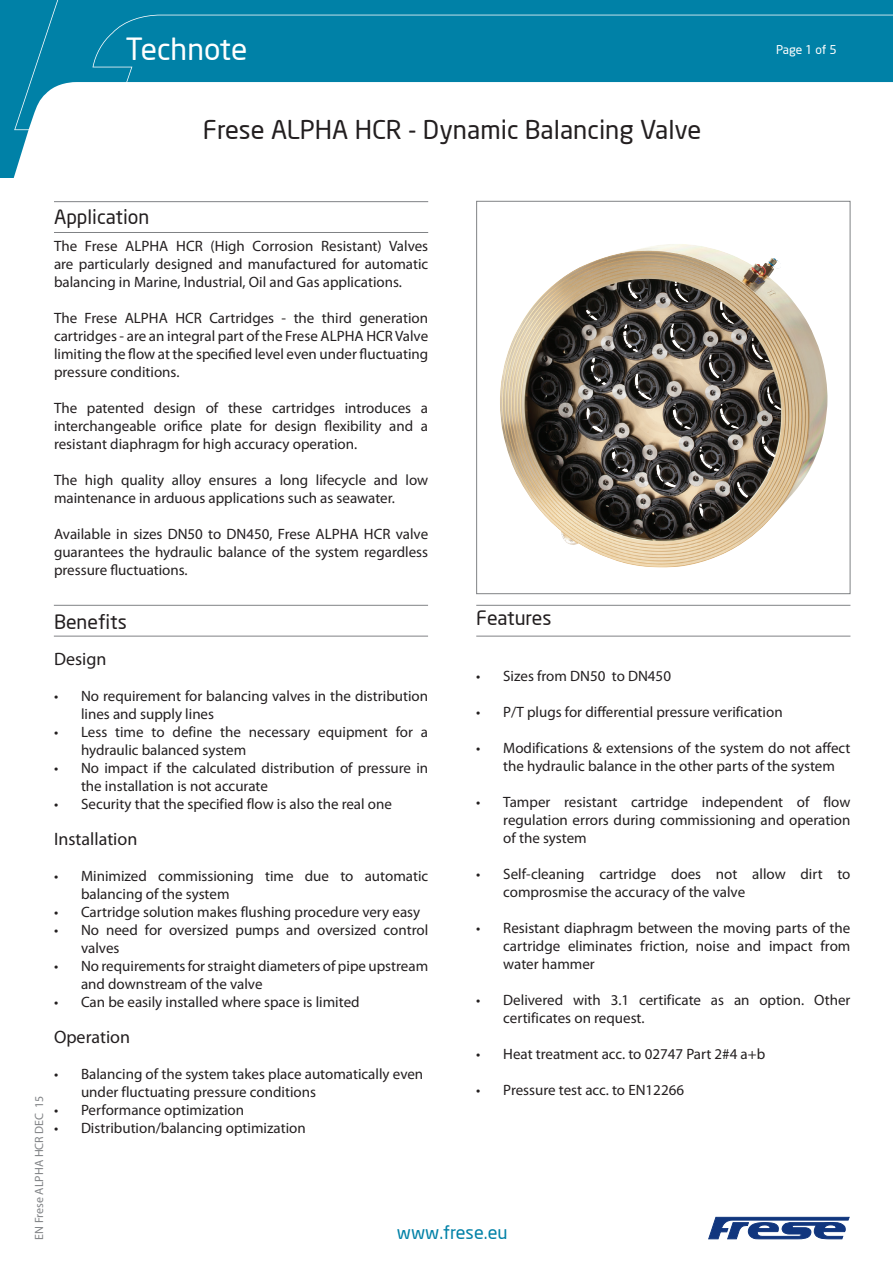
<style>
.page{position:relative;width:893px;height:1263px;background:#fff}
.page>*{position:absolute;margin:0;border:0;box-sizing:border-box;transform-origin:0 0}
.t1{font:30px "Neo Sans";color:#fff}
.t2{font:25.5px "Neo Sans";color:#231f20}
.Tekniske_data_-_Mell{font:19.5px "Neo Sans";color:#231f20}
.Tekniske_data_-_Mell-2{font:18px "Myriad Pro";color:#231f20}
.t3{font:18px "Neo Sans";color:#0081a7}
.Tekniske_data_-_Brød{font:15px/18px "Myriad Pro";color:#231f20}
.t4{font:12px "Myriad Pro";color:#808285}
.Titler_-_index_uk{font:12px "Neo Sans";letter-spacing:-.01em;color:#fff}
</style>
<div class="page">
<svg style="left:0;top:0;width:29px;height:177px;background:#1d8fb1"></svg>
<svg style="left:14px;top:0;width:879px;height:130px;fill:#0081a7"></svg>
<svg style="left:708px;top:1217px;width:141px;height:22px"></svg>
<hr style="left:54px;top:636px;width:374px;height:1px;background:#808285">
<hr style="left:54px;top:605px;width:374px;height:1px;background:#808285">
<hr style="left:476px;top:636px;width:374px;height:1px;background:#808285">
<hr style="left:476px;top:605px;width:374px;height:1px;background:#808285">
<hr style="left:54px;top:232px;width:374px;height:1px;background:#808285">
<hr style="left:54px;top:201px;width:374px;height:1px;background:#808285">
<img style="left:500px;top:244px;width:328px;height:324px">
<div style="left:476px;top:201px;width:374px;height:393px;border:1px solid #808285"></div>
<h1 class="t1" style="left:125px;top:31px;width:123px">Technote</h1>
<h2 class="t2" style="left:203px;top:114px;width:500px">Frese ALPHA HCR - Dynamic Balancing Valve</h2>
<p class="Titler_-_index_uk" style="left:776px;top:42px;width:62px">Page 1 of 5</p>
<p class="t4" style="left:32px;top:1239px;width:146px;rotate:-90deg">EN Frese ALPHA HCR DEC 15</p>
<p class="Tekniske_data_-_Mell" style="left:54px;top:204px;width:97px">Application</p>
<p class="Tekniske_data_-_Brød" style="left:54px;top:236px;width:376px;text-align:justify">The Frese ALPHA HCR (High Corrosion Resistant) Valves are particularly designed and manufactured for automatic balancing in Marine, Industrial, Oil and Gas applications.</p>
<p class="Tekniske_data_-_Brød" style="left:54px;top:308px;width:376px;text-align:justify">The Frese ALPHA HCR Cartridges - the third generation cartridges - are an integral part of the Frese ALPHA HCR Valve limiting the flow at the specified level even under fluctuating pressure conditions.</p>
<p class="Tekniske_data_-_Brød" style="left:54px;top:398px;width:376px;text-align:justify">The patented design of these cartridges introduces a interchangeable orifice plate for design flexibility and a resistant diaphragm for high accuracy operation.</p>
<p class="Tekniske_data_-_Brød" style="left:54px;top:470px;width:376px">The high quality alloy ensures a long lifecycle and low maintenance in arduous applications such as seawater.</p>
<p class="Tekniske_data_-_Brød" style="left:54px;top:524px;width:376px;text-align:justify">Available in sizes DN50 to DN450, Frese ALPHA HCR valve guarantees the hydraulic balance of the system regardless pressure fluctuations.</p>
<p class="Tekniske_data_-_Mell" style="left:54px;top:609px;width:74px">Benefits</p>
<p class="Tekniske_data_-_Mell-2" style="left:54px;top:647px;width:54px">Design</p>
<p class="Tekniske_data_-_Brød" style="left:81px;top:686px;width:349px;text-indent:-27px">• No requirement for balancing valves in the distribution lines and supply lines</p>
<p class="Tekniske_data_-_Brød" style="left:81px;top:722px;width:349px;text-indent:-27px">• Less time to define the necessary equipment for a hydraulic balanced system</p>
<p class="Tekniske_data_-_Brød" style="left:81px;top:758px;width:349px;text-indent:-27px">• No impact if the calculated distribution of pressure in the installation is not accurate</p>
<p class="Tekniske_data_-_Brød" style="left:54px;top:794px;width:339px">• Security that the specified flow is also the real one</p>
<p class="Tekniske_data_-_Mell-2" style="left:54px;top:827px;width:85px">Installation</p>
<p class="Tekniske_data_-_Brød" style="left:81px;top:866px;width:349px;text-indent:-27px">• Minimized commissioning time due to automatic balancing of the system</p>
<p class="Tekniske_data_-_Brød" style="left:54px;top:902px;width:368px">• Cartridge solution makes flushing procedure very easy</p>
<p class="Tekniske_data_-_Brød" style="left:81px;top:920px;width:349px;text-indent:-27px">• No need for oversized pumps and oversized control valves</p>
<p class="Tekniske_data_-_Brød" style="left:81px;top:956px;width:349px;text-indent:-27px">• No requirements for straight diameters of pipe upstream and downstream of the valve</p>
<p class="Tekniske_data_-_Brød" style="left:54px;top:992px;width:307px">• Can be easily installed where space is limited</p>
<p class="Tekniske_data_-_Mell-2" style="left:54px;top:1025px;width:78px">Operation</p>
<p class="Tekniske_data_-_Brød" style="left:81px;top:1064px;width:344px;text-indent:-27px">• Balancing of the system takes place automatically even under fluctuating pressure conditions</p>
<p class="Tekniske_data_-_Brød" style="left:54px;top:1100px;width:192px">• Performance optimization</p>
<p class="Tekniske_data_-_Brød" style="left:54px;top:1118px;width:253px">• Distribution/balancing optimization</p>
<p class="Tekniske_data_-_Mell" style="left:476px;top:606px;width:77px">Features</p>
<p class="Tekniske_data_-_Brød" style="left:476px;top:667px;width:196px">• Sizes from DN50 to DN450</p>
<p class="Tekniske_data_-_Brød" style="left:476px;top:703px;width:308px">• P/T plugs for differential pressure verification</p>
<p class="Tekniske_data_-_Brød" style="left:503px;top:739px;width:349px;text-indent:-27px">• Modifications &amp; extensions of the system do not affect the hydraulic balance in the other parts of the system</p>
<p class="Tekniske_data_-_Brød" style="left:503px;top:793px;width:349px;text-align:justify;text-indent:-27px">• Tamper resistant cartridge independent of flow regulation errors during commissioning and operation of the system</p>
<p class="Tekniske_data_-_Brød" style="left:503px;top:865px;width:349px;text-indent:-27px">• Self-cleaning cartridge does not allow dirt to comprosmise the accuracy of the valve</p>
<p class="Tekniske_data_-_Brød" style="left:503px;top:919px;width:349px;text-align:justify;text-indent:-27px">• Resistant diaphragm between the moving parts of the cartridge eliminates friction, noise and impact from water hammer</p>
<p class="Tekniske_data_-_Brød" style="left:503px;top:991px;width:349px;text-indent:-27px">• Delivered with 3.1 certificate as an option. Other certificates on request.</p>
<p class="Tekniske_data_-_Brød" style="left:476px;top:1045px;width:291px">• Heat treatment acc. to 02747 Part 2#4 a+b</p>
<p class="Tekniske_data_-_Brød" style="left:476px;top:1081px;width:209px">• Pressure test acc. to EN12266</p>
<p class="t3" style="left:397px;top:1222px;width:112px">www.frese.eu</p>
</div>
